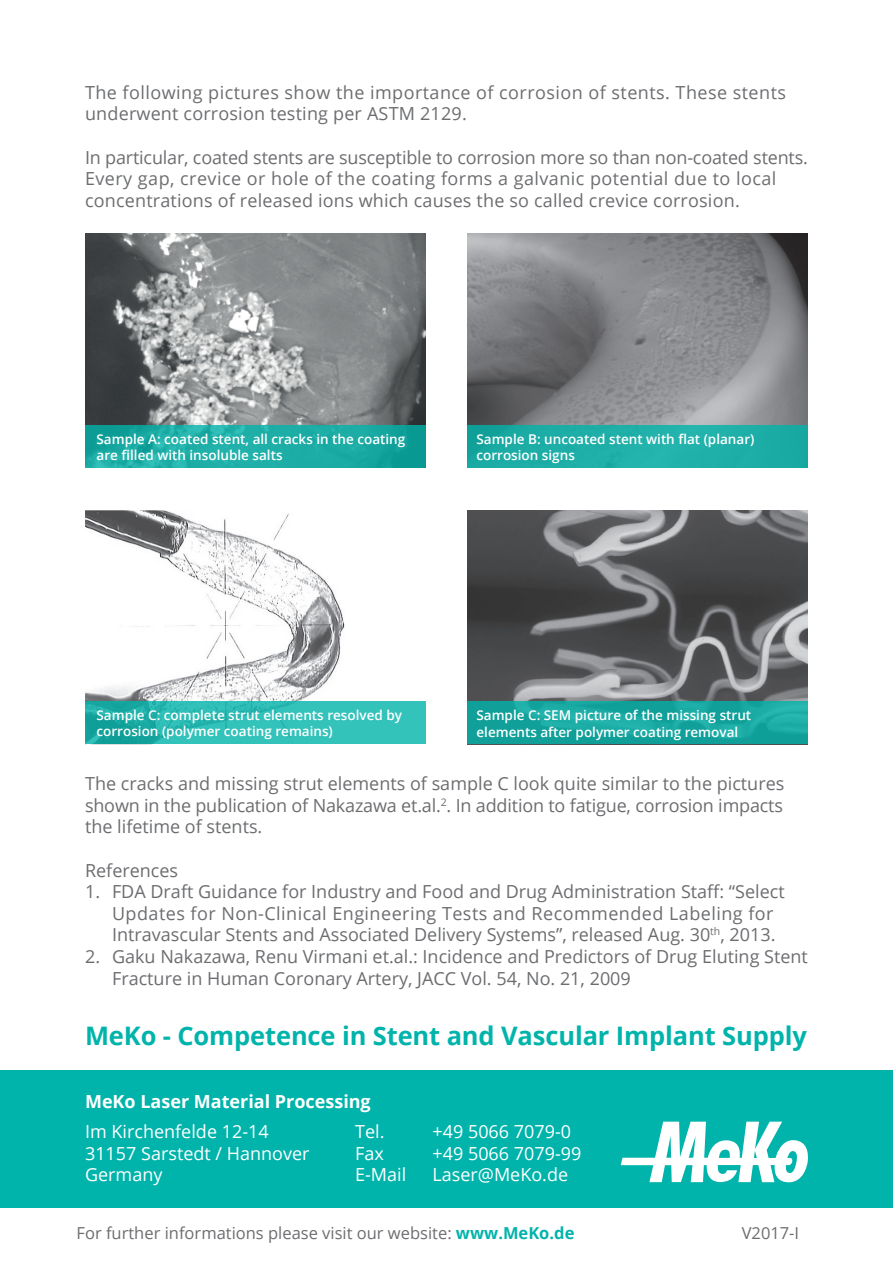
<style>
.page{position:relative;width:893px;height:1263px;background:#fff}
.page>*{position:absolute;margin:0;border:0;box-sizing:border-box;transform-origin:0 0}
.t1{font:700 25.5px "Open Sans";letter-spacing:-.005em;color:#00b4ab}
.t2{font:18px/21.6px "Open Sans";color:#6c6d70}
.t3{font:18px/21.6px "Open Sans";letter-spacing:.025em;color:#6c6d70}
.t4{font:18px "Open Sans";color:#fff}
.t5{font:700 18px "Open Sans";color:#fff}
.t6{font:16.5px "Open Sans";color:#6c6d70}
.t7{font:600 13.5px/16.2px "Open Sans";color:#fff}
.s1{font-weight:700;color:#00b4ab}
</style>
<div class="page">
<div style="left:0;top:1070px;width:893px;height:138px;background:#00b4ab"></div>
<svg style="left:621px;top:1122px;width:187px;height:60px"></svg>
<img style="left:85px;top:234px;width:340px;height:191px">
<img style="left:468px;top:234px;width:340px;height:191px">
<img style="left:85px;top:510px;width:274px;height:192px">
<img style="left:468px;top:510px;width:340px;height:192px">
<svg style="left:85px;top:425px;width:340px;height:43px;background:#1aaba4"></svg>
<svg style="left:85px;top:702px;width:340px;height:42px;background:#2bbbb4"></svg>
<div style="left:468px;top:425px;width:340px;height:43px;background:#1eaea7"></div>
<svg style="left:468px;top:702px;width:340px;height:42px;background:#16a69f"></svg>
<p class="t3" style="left:85px;top:81px;width:702px">The following pictures show the importance of corrosion of stents. These stents underwent corrosion testing per ASTM 2129.</p>
<p class="t2" style="left:85px;top:146px;width:724px">In particular, coated stents are susceptible to corrosion more so than non-coated stents.<br>Every gap, crevice or hole of the coating forms a galvanic potential due to local concentrations of released ions which causes the so called crevice corrosion.</p>
<p class="t7" style="left:97px;top:430px;width:310px">Sample A: coated stent, all cracks in the coating are filled with insoluble salts</p>
<p class="t7" style="left:476px;top:431px;width:279px">Sample B: uncoated stent with flat (planar) corrosion signs</p>
<p class="t7" style="left:97px;top:707px;width:307px">Sample C: complete strut elements resolved by corrosion (polymer coating remains)</p>
<p class="t7" style="left:476px;top:707px;width:276px">Sample C: SEM picture of the missing strut elements after polymer coating removal</p>
<p class="t2" style="left:85px;top:772px;width:701px;text-align:justify">The cracks and missing strut elements of sample C look quite similar to the pictures shown in the publication of Nakazawa et.al.<sup>2</sup>. In addition to fatigue, corrosion impacts the lifetime of stents.</p>
<p class="t2" style="left:85px;top:859px;width:95px">References</p>
<p class="t2" style="left:112px;top:880px;width:674px;text-indent:-27px">1. FDA Draft Guidance for Industry and Food and Drug Administration Staff: “Select<br>Updates for Non-Clinical Engineering Tests and Recommended Labeling for<br>Intravascular Stents and Associated Delivery Systems”, released Aug. 30<sup>th</sup>, 2013.</p>
<p class="t2" style="left:112px;top:945px;width:697px;text-indent:-27px">2. Gaku Nakazawa, Renu Virmani et.al.: Incidence and Predictors of Drug Eluting Stent<br>Fracture in Human Coronary Artery, JACC Vol. 54, No. 21, 2009</p>
<h1 class="t1" style="left:85px;top:1018px;width:723px">MeKo - Competence in Stent and Vascular Implant Supply</h1>
<p class="t5" style="left:85px;top:1089px;width:287px">MeKo Laser Material Processing</p>
<p class="t4" style="left:85px;top:1119px;width:185px">Im Kirchenfelde 12-14</p>
<p class="t4" style="left:355px;top:1119px;width:31px">Tel.</p>
<p class="t4" style="left:432px;top:1119px;width:140px">+49 5066 7079-0</p>
<p class="t4" style="left:85px;top:1141px;width:226px">31157 Sarstedt / Hannover</p>
<p class="t4" style="left:355px;top:1141px;width:30px">Fax</p>
<p class="t4" style="left:432px;top:1141px;width:151px">+49 5066 7079-99</p>
<p class="t4" style="left:85px;top:1162px;width:79px">Germany</p>
<p class="t4" style="left:355px;top:1162px;width:53px">E-Mail</p>
<p class="t4" style="left:432px;top:1162px;width:137px">Laser@MeKo.de</p>
<p class="t6" style="left:77px;top:1222px;width:499px">For further informations please visit our website: <span class="s1">www.MeKo.de</span></p>
<p class="t6" style="left:742px;top:1222px;width:59px">V2017-I</p>
</div>
